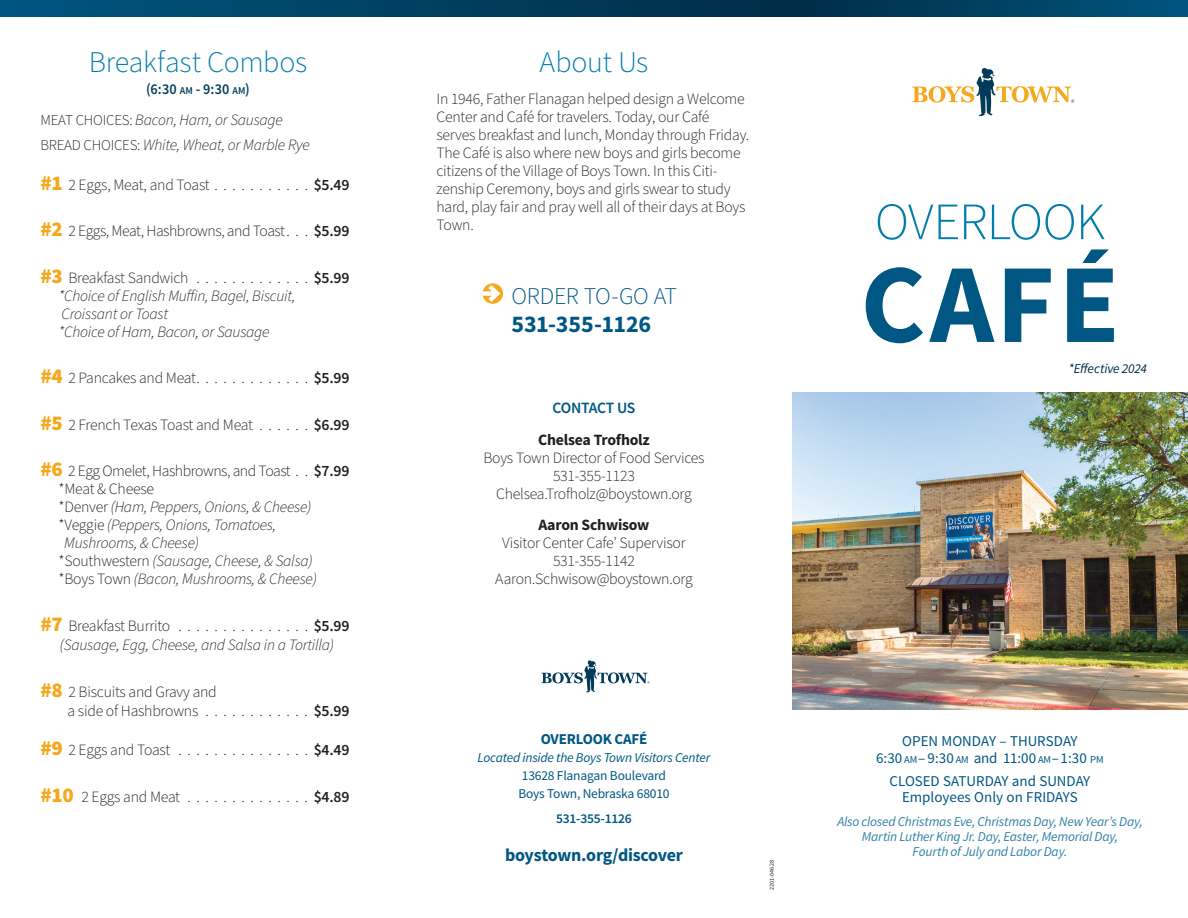
<style>
.page{position:relative;width:1188px;height:918px;background:#fff}
.page>*{position:absolute;margin:0;border:0;box-sizing:border-box;transform-origin:0 0}
.t1{font:700 112.5px "Source Sans Pro";color:#005783}
.t2{font:300 52.5px "Source Sans Pro";letter-spacing:-.015em;color:#007dad}
.t3{font:300 30px "Source Sans Pro";letter-spacing:-.01em;color:#007dad}
.t4{font:300 24px "Source Sans Pro";letter-spacing:-.01em;color:#005783}
.t5{font:700 24px "Source Sans Pro";letter-spacing:-.005em;color:#005783}
.t6{font:700 18px "Source Sans Pro";letter-spacing:-.015em;color:#005783}
.t7{font:300 15.75px/18px "Source Sans Pro";letter-spacing:-.015em;color:#231f20}
.t8{font:italic 300 15.75px/18px "Source Sans Pro";letter-spacing:-.015em;color:#231f20}
.t9{font:700 15.75px "Source Sans Pro";letter-spacing:-.015em;color:#231f20}
.t10{font:600 15.75px "Source Sans Pro";letter-spacing:-.025em;color:#005783}
.t11{font:15px/16.5px "Source Sans Pro";color:#005783;text-align:center}
.t12{font:600 15px "Source Sans Pro";color:#023b5a;scale:.95 1}
.t13{font:700 15px "Source Sans Pro";letter-spacing:-.015em;color:#005783}
.t14{font:italic 13.5px/15px "Source Sans Pro";letter-spacing:-.015em;color:#3180a8;text-align:center}
.t15{font:13.5px/18px "Source Sans Pro";letter-spacing:-.015em;color:#005783}
.t16{font:italic 13.5px "Source Sans Pro";letter-spacing:-.015em;color:#005783}
.t17{font:italic 13.5px "Source Sans Pro";letter-spacing:-.01em;color:#002c48}
.t18{font:600 13.5px "Source Sans Pro";letter-spacing:-.015em;color:#005783}
.t19{font:6px "Source Sans Pro";letter-spacing:-.01em;color:#231f20}
.s1{font-size:10.5px}
.s2{font-style:normal;font-size:15px}
.s3{font-weight:900;font-size:21px;color:#f5a81c}
.s4{font-weight:600}
.s5{font-weight:900;font-style:normal;font-size:21px;color:#f5a81c}
.s6{font-style:normal}
.s7{font-weight:600;font-style:normal}
</style>
<div class="page">
<svg style="left:912px;top:68px;width:162px;height:48px"></svg>
<svg style="left:542px;top:660px;width:107px;height:32px"></svg>
<img style="left:793px;top:392px;width:395px;height:318px">
<svg style="left:483px;top:283px;width:20px;height:21px"></svg>
<div style="left:793px;top:0;width:395px;height:16px;background:linear-gradient(to right,#002d46,#00557e)"></div>
<div style="left:0;top:0;width:793px;height:16px;background:linear-gradient(to right,#005680,#002d46)"></div>
<h3 class="t3" style="left:89px;top:42px;width:220px">Breakfast Combos</h3>
<p class="t12" style="left:146px;top:79px;width:110px">(6:30 <span class="s1">AM</span> - 9:30 <span class="s1">AM</span>)</p>
<p class="t8" style="left:40px;top:108px;width:271px;line-height:24.8px"><span class="s2">MEAT CHOICES:</span> Bacon, Ham, or Sausage<br><span class="s2">BREAD CHOICES:</span> White, Wheat, or Marble Rye</p>
<p class="t7" style="left:40px;top:176px;width:310px"><span class="s3">#1</span> 2 Eggs, Meat, and Toast . . . . . . . . . . . <span class="s4">$5.49</span></p>
<p class="t7" style="left:40px;top:223px;width:310px"><span class="s3">#2</span> 2 Eggs, Meat, Hashbrowns, and Toast. . . <span class="s4">$5.99</span></p>
<p class="t8" style="left:59px;top:269px;width:292px;text-indent:-18px"><span class="s5">#3</span> <span class="s6">Breakfast Sandwich . . . . . . . . . . . . .</span> <span class="s7">$5.99 </span>*Choice of English Muffin, Bagel, Biscuit, Croissant or Toast<br>*Choice of Ham, Bacon, or Sausage</p>
<p class="t7" style="left:40px;top:370px;width:310px"><span class="s3">#4</span> 2 Pancakes and Meat. . . . . . . . . . . . . <span class="s4">$5.99</span></p>
<p class="t7" style="left:40px;top:416px;width:310px"><span class="s3">#5</span> 2 French Texas Toast and Meat . . . . . . <span class="s4">$6.99</span></p>
<p class="t7" style="left:40px;top:463px;width:310px"><span class="s3">#6</span> 2 Egg Omelet, Hashbrowns, and Toast . . <span class="s4">$7.99</span></p>
<p class="t7" style="left:59px;top:481px;width:97px">*Meat &amp; Cheese</p>
<p class="t8" style="left:59px;top:499px;width:254px"><span class="s6">*Denver</span> (Ham, Peppers, Onions, &amp; Cheese)</p>
<p class="t8" style="left:59px;top:517px;width:219px"><span class="s6">*Veggie</span> (Peppers, Onions, Tomatoes,</p>
<p class="t8" style="left:64px;top:535px;width:136px">Mushrooms, &amp; Cheese)</p>
<p class="t8" style="left:59px;top:553px;width:256px"><span class="s6">*Southwestern</span> (Sausage, Cheese, &amp; Salsa)</p>
<p class="t8" style="left:59px;top:571px;width:260px"><span class="s6">*Boys Town</span> (Bacon, Mushrooms, &amp; Cheese)</p>
<p class="t8" style="left:40px;top:616px;width:310px;line-height:19.5px;text-align:center"><span class="s5">#7</span> <span class="s6">Breakfast Burrito . . . . . . . . . . . . . . .</span> <span class="s7">$5.99 </span>(Sausage, Egg, Cheese, and Salsa in a Tortilla)</p>
<p class="t7" style="left:67px;top:682px;width:283px;line-height:19.5px;text-indent:-27px"><span class="s3">#8</span> 2 Biscuits and Gravy and<br>a side of Hashbrowns . . . . . . . . . . . . <span class="s4">$5.99</span></p>
<p class="t7" style="left:40px;top:742px;width:310px"><span class="s3">#9</span> 2 Eggs and Toast . . . . . . . . . . . . . . . <span class="s4">$4.49</span></p>
<p class="t7" style="left:40px;top:788px;width:310px"><span class="s3">#10</span> 2 Eggs and Meat . . . . . . . . . . . . . . <span class="s4">$4.89</span></p>
<h3 class="t3" style="left:540px;top:42px;width:110px">About Us</h3>
<p class="t7" style="left:436px;top:90px;width:314px">In 1946, Father Flanagan helped design a Welcome Center and Café for travelers. Today, our Café serves breakfast and lunch, Monday through Friday.<br>The Café is also where new boys and girls become citizens of the Village of Boys Town. In this Citi&shy;zenship Ceremony, boys and girls swear to study hard, play fair and pray well all of their days at Boys Town.</p>
<h3 class="t4" style="left:512px;top:280px;width:167px">ORDER TO-GO AT</h3>
<h3 class="t5" style="left:512px;top:309px;width:141px">531-355-1126</h3>
<p class="t10" style="left:553px;top:398px;width:84px">CONTACT US</p>
<p class="t9" style="left:538px;top:429px;width:113px">Chelsea Trofholz</p>
<p class="t7" style="left:483px;top:449px;width:223px;text-align:center">Boys Town Director of Food Services<br>531-355-1123<br>Chelsea.Trofholz@boystown.org</p>
<p class="t9" style="left:539px;top:515px;width:112px">Aaron Schwisow</p>
<p class="t7" style="left:495px;top:535px;width:199px;text-align:center">Visitor Center Cafeʼ Supervisor<br>531-355-1142<br>Aaron.Schwisow@boystown.org</p>
<p class="t13" style="left:541px;top:729px;width:108px">OVERLOOK CAFÉ</p>
<p class="t16" style="left:478px;top:749px;width:234px">Located inside the Boys Town Visitors Center</p>
<p class="t15" style="left:518px;top:767px;width:153px">13628 Flanagan Boulevard<br>Boys Town, Nebraska 68010</p>
<p class="t18" style="left:556px;top:810px;width:77px">531-355-1126</p>
<p class="t6" style="left:505px;top:843px;width:180px">boystown.org/discover</p>
<p class="t19" style="left:768px;top:890px;width:31px;rotate:-90deg">2201-046-28</p>
<h2 class="t2" style="left:875px;top:187px;width:232px">OVERLOOK</h2>
<h1 class="t1" style="left:861px;top:232px;width:260px">CAFÉ</h1>
<p class="t17" style="left:1069px;top:360px;width:80px">*Effective 2024</p>
<p class="t11" style="left:876px;top:733px;width:229px">OPEN MONDAY – THURSDAY<br>6:30 <span class="s1">AM</span> – 9:30 <span class="s1">AM</span> and 11:00 <span class="s1">AM</span> – 1:30 <span class="s1">PM</span></p>
<p class="t11" style="left:890px;top:773px;width:202px;line-height:16px">CLOSED SATURDAY and SUNDAY<br>Employees Only on FRIDAYS</p>
<p class="t14" style="left:837px;top:814px;width:307px">Also closed Christmas Eve, Christmas Day, New Year’s Day,<br>Martin Luther King Jr. Day, Easter, Memorial Day,<br>Fourth of July and Labor Day.</p>
</div>
